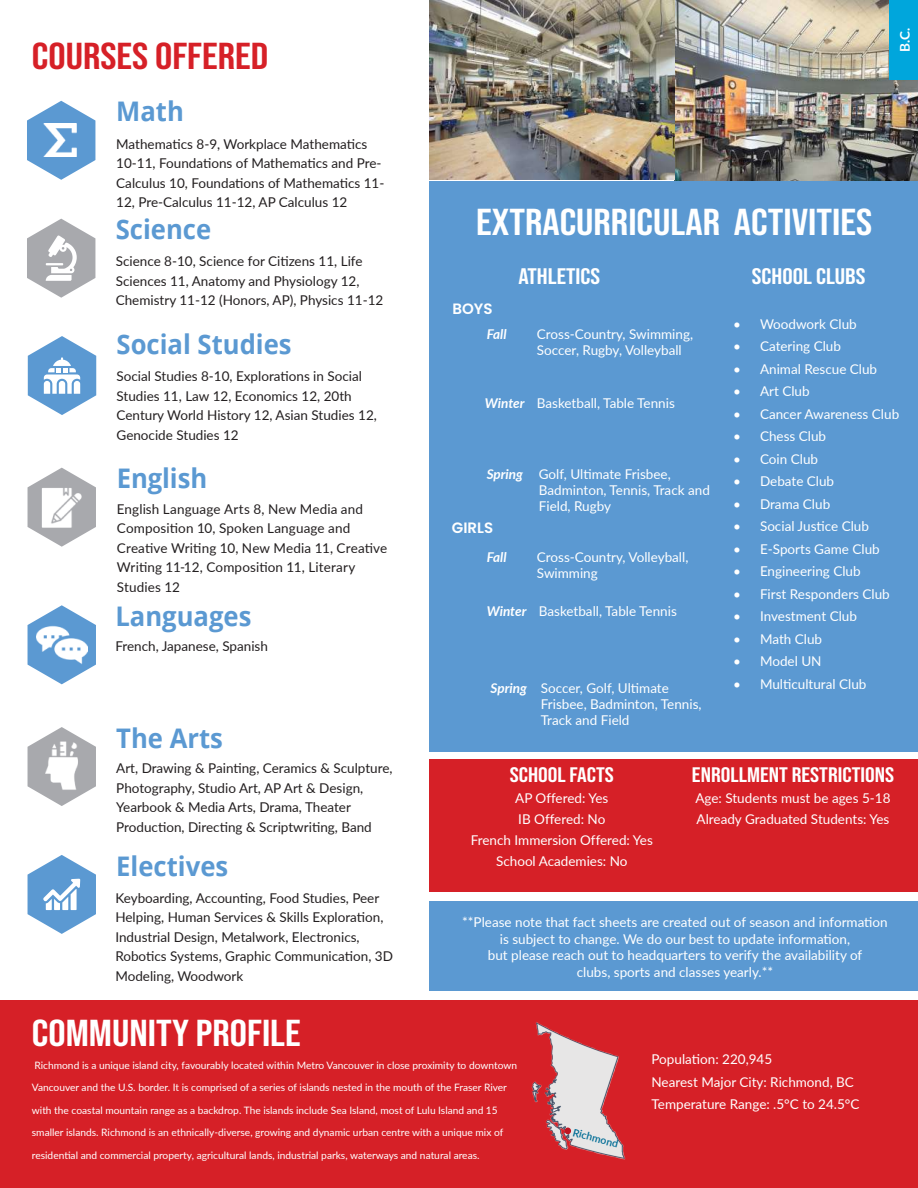
<style>
.page{position:relative;width:918px;height:1188px;background:#fff}
.page>*{position:absolute;margin:0;border:0;box-sizing:border-box;transform-origin:0 0}
.t1{font:37.5px "Bebas Neue";color:#fff;scale:1.15 1}
.t2{font:37.5px "Bebas Neue";color:#d62027;scale:1.15 1}
.t3{font:700 27px "Open Sans";color:#5b99d2;scale:.95 1}
.t4{font:22.5px "Bebas Neue";color:#fff;scale:1.15 1}
.t5{font:21px "Bebas Neue";color:#fff;scale:1.15 1}
.t6{font:600 15px "Poppins";color:#fff}
.t7{font:13.5px/16.5px "Lato";color:#fff}
.t8{font:13.5px/19.5px "Lato";color:#231f20}
.t9{font:italic 700 13.5px "Lato";color:#fff}
.t10{font:700 13.5px "Lato";color:#fff}
.t11{font:600 10.5px "Lato";color:#006c95}
.t12{font:10.2px "Lato";color:#fff}
</style>
<div class="page">
<img style="left:674px;top:0;width:244px;height:181px">
<div style="left:429px;top:181px;width:489px;height:571px;background:#5b99d2"></div>
<svg style="left:27px;top:101px;width:68px;height:79px"></svg>
<svg style="left:28px;top:336px;width:68px;height:79px"></svg>
<svg style="left:28px;top:605px;width:68px;height:79px"></svg>
<svg style="left:28px;top:727px;width:68px;height:79px"></svg>
<div style="left:429px;top:760px;width:489px;height:132px;background:#d62027"></div>
<div style="left:429px;top:901px;width:489px;height:90px;background:#5b99d2"></div>
<div style="left:0;top:1001px;width:918px;height:187px;background:#d62027"></div>
<svg style="left:27px;top:219px;width:68px;height:79px"></svg>
<img style="left:43px;top:124px;width:34px;height:33px">
<svg style="left:28px;top:468px;width:68px;height:79px"></svg>
<img style="left:40px;top:485px;width:44px;height:44px">
<img style="left:36px;top:619px;width:51px;height:51px">
<img style="left:35px;top:739px;width:54px;height:53px">
<svg style="left:28px;top:855px;width:68px;height:79px"></svg>
<img style="left:531px;top:1022px;width:95px;height:138px">
<div style="left:890px;top:0;width:28px;height:79px;background:#00a6dc"></div>
<img style="left:429px;top:0;width:245px;height:180px">
<svg style="left:565px;top:1128px;width:6px;height:6px"></svg>
<h1 class="t2" style="left:32px;top:35px;width:207px">COURSES OFFERED</h1>
<h2 class="t3" style="left:116px;top:93px;width:73px">Math</h2>
<p class="t8" style="left:116px;top:133px;width:270px">Mathematics 8-9, Workplace Mathematics 10-11, Foundations of Mathematics and Pre-Calculus 10, Foundations of Mathematics 11- 12, Pre-Calculus 11-12, AP Calculus 12</p>
<h2 class="t3" style="left:116px;top:210px;width:102px">Science</h2>
<p class="t8" style="left:116px;top:251px;width:269px">Science 8-10, Science for Citizens 11, Life<br>Sciences 11, Anatomy and Physiology 12,<br>Chemistry 11-12 (Honors, AP), Physics 11-12</p>
<h2 class="t3" style="left:117px;top:325px;width:186px">Social Studies</h2>
<p class="t8" style="left:117px;top:366px;width:262px">Social Studies 8-10, Explorations in Social Studies 11, Law 12, Economics 12, 20th Century World History 12, Asian Studies 12, Genocide Studies 12</p>
<h2 class="t3" style="left:117px;top:459px;width:97px">English</h2>
<p class="t8" style="left:117px;top:499px;width:272px">English Language Arts 8, New Media and Composition 10, Spoken Language and Creative Writing 10, New Media 11, Creative Writing 11-12, Composition 11, Literary Studies 12</p>
<h2 class="t3" style="left:115px;top:597px;width:145px">Languages</h2>
<p class="t8" style="left:115px;top:636px;width:154px">French, Japanese, Spanish</p>
<h2 class="t3" style="left:116px;top:719px;width:114px">The Arts</h2>
<p class="t8" style="left:116px;top:758px;width:278px">Art, Drawing &amp; Painting, Ceramics &amp; Sculpture, Photography, Studio Art, AP Art &amp; Design, Yearbook &amp; Media Arts, Drama, Theater Production, Directing &amp; Scriptwriting, Band</p>
<h2 class="t3" style="left:116px;top:847px;width:119px">Electives</h2>
<p class="t8" style="left:115px;top:888px;width:279px">Keyboarding, Accounting, Food Studies, Peer Helping, Human Services &amp; Skills Exploration, Industrial Design, Metalwork, Electronics, Robotics Systems, Graphic Communication, 3D Modeling, Woodwork</p>
<p class="t10" style="left:895px;top:52px;width:25px;rotate:-90deg">B.C.</p>
<h1 class="t1" style="left:476px;top:200px;width:346px">EXTRACURRICULAR ACTIVITIES</h1>
<h3 class="t4" style="left:518px;top:263px;width:73px">ATHLETICS</h3>
<h3 class="t4" style="left:752px;top:263px;width:100px">SCHOOL CLUBS</h3>
<p class="t7" style="left:733px;top:315px;width:125px">• Woodwork Club</p>
<p class="t7" style="left:733px;top:337px;width:110px">• Catering Club</p>
<p class="t7" style="left:733px;top:360px;width:146px">• Animal Rescue Club</p>
<p class="t7" style="left:733px;top:382px;width:78px">• Art Club</p>
<p class="t7" style="left:733px;top:405px;width:168px">• Cancer Awareness Club</p>
<p class="t7" style="left:733px;top:427px;width:95px">• Chess Club</p>
<p class="t7" style="left:733px;top:450px;width:87px">• Coin Club</p>
<p class="t7" style="left:733px;top:472px;width:103px">• Debate Club</p>
<p class="t7" style="left:733px;top:495px;width:99px">• Drama Club</p>
<p class="t7" style="left:733px;top:517px;width:137px">• Social Justice Club</p>
<p class="t7" style="left:733px;top:540px;width:148px">• E-Sports Game Club</p>
<p class="t7" style="left:733px;top:562px;width:129px">• Engineering Club</p>
<p class="t7" style="left:733px;top:585px;width:158px">• First Responders Club</p>
<p class="t7" style="left:733px;top:607px;width:125px">• Investment Club</p>
<p class="t7" style="left:733px;top:630px;width:91px">• Math Club</p>
<p class="t7" style="left:733px;top:652px;width:90px">• Model UN</p>
<p class="t7" style="left:733px;top:675px;width:135px">• Multicultural Club</p>
<p class="t6" style="left:452px;top:300px;width:42px">BOYS</p>
<p class="t9" style="left:487px;top:324px;width:21px">Fall</p>
<p class="t7" style="left:537px;top:325px;width:158px">Cross-Country, Swimming,<br>Soccer, Rugby, Volleyball</p>
<p class="t7" style="left:537px;top:394px;width:139px">Basketball, Table Tennis</p>
<p class="t9" style="left:485px;top:393px;width:41px">Winter</p>
<p class="t7" style="left:539px;top:465px;width:173px">Golf, Ultimate Frisbee,<br>Badminton, Tennis, Track and<br>Field, Rugby</p>
<p class="t9" style="left:487px;top:464px;width:38px">Spring</p>
<p class="t6" style="left:452px;top:519px;width:43px">GIRLS</p>
<p class="t9" style="left:487px;top:547px;width:21px">Fall</p>
<p class="t7" style="left:537px;top:548px;width:153px">Cross-Country, Volleyball,<br>Swimming</p>
<p class="t7" style="left:539px;top:602px;width:139px">Basketball, Table Tennis</p>
<p class="t9" style="left:487px;top:601px;width:41px">Winter</p>
<p class="t7" style="left:541px;top:679px;width:162px">Soccer, Golf, Ultimate<br>Frisbee, Badminton, Tennis,<br>Track and Field</p>
<p class="t9" style="left:491px;top:678px;width:38px">Spring</p>
<h3 class="t5" style="left:510px;top:763px;width:92px">SCHOOL FACTS</h3>
<p class="t7" style="left:471px;top:787px;width:184px;line-height:21px;text-align:center">AP Offered: Yes<br>IB Offered: No<br>French Immersion Offered: Yes<br>School Academies: No</p>
<h3 class="t5" style="left:692px;top:763px;width:177px">ENROLLMENT RESTRICTIONS</h3>
<p class="t7" style="left:695px;top:787px;width:197px;line-height:21px">Age: Students must be ages 5-18<br>Already Graduated Students: Yes</p>
<p class="t7" style="left:462px;top:914px;width:427px;text-align:center">**Please note that fact sheets are created out of season and information is subject to change. We do our best to update information,<br>but please reach out to headquarters to verify the availability of<br>clubs, sports and classes yearly.**</p>
<h1 class="t1" style="left:32px;top:1012px;width:235px">COMMUNITY PROFILE</h1>
<p class="t12" style="left:35px;top:1058px;width:484px">Richmond is a unique island city, favourably located within Metro Vancouver in close proximity to downtown</p>
<p class="t12" style="left:32px;top:1080px;width:477px">Vancouver and the U.S. border. It is comprised of a series of islands nested in the mouth of the Fraser River</p>
<p class="t12" style="left:32px;top:1103px;width:467px">with the coastal mountain range as a backdrop. The islands include Sea Island, most of Lulu Island and 15</p>
<p class="t12" style="left:32px;top:1125px;width:473px">smaller islands. Richmond is an ethnically-diverse, growing and dynamic urban centre with a unique mix of</p>
<p class="t12" style="left:32px;top:1148px;width:449px">residential and commercial property, agricultural lands, industrial parks, waterways and natural areas.</p>
<p class="t11" style="left:575px;top:1125px;width:48px;rotate:15deg">Richmond</p>
<p class="t7" style="left:652px;top:1048px;width:210px;line-height:22.5px">Population: 220,945<br>Nearest Major City: Richmond, BC<br>Temperature Range: .5°C to 24.5°C</p>
</div>
